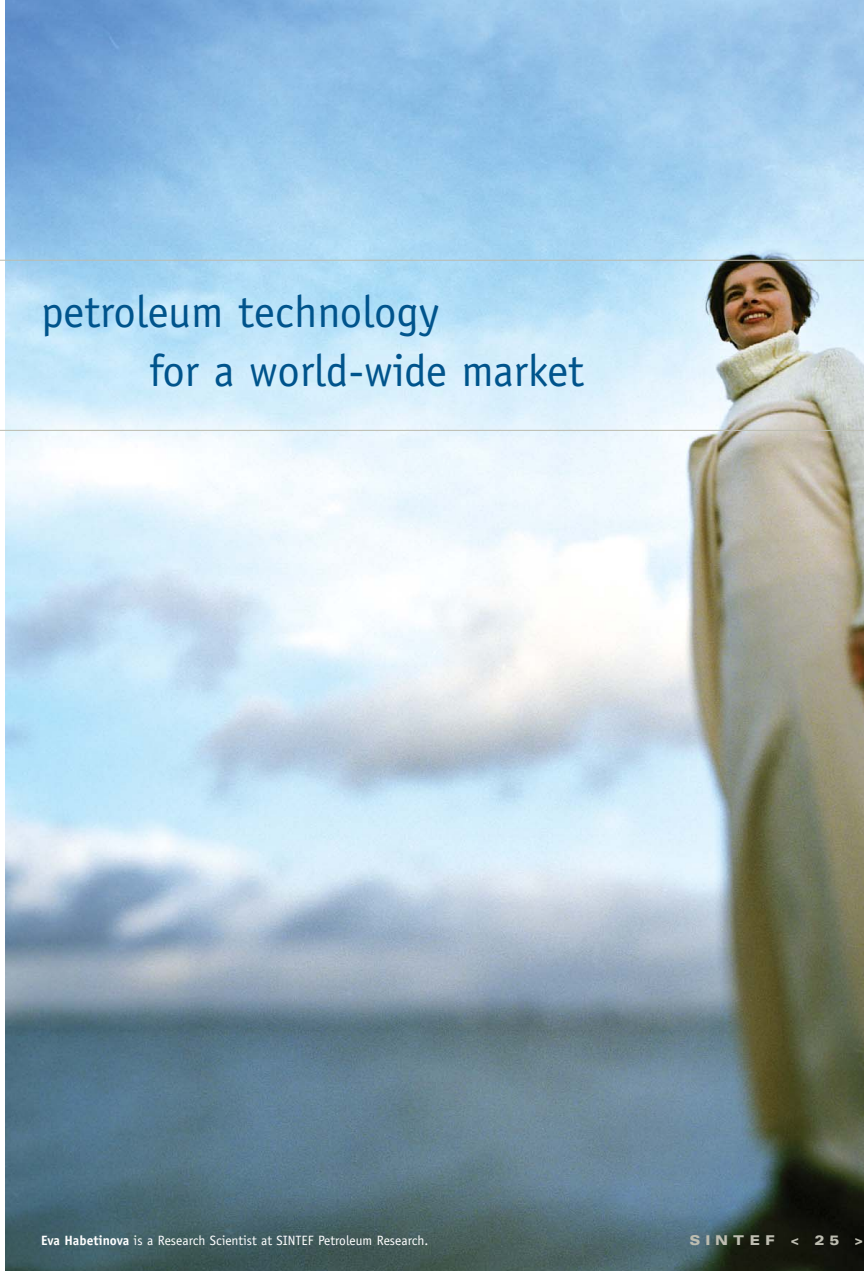
<style>
.page{position:relative;width:864px;height:1271px;background:#fff}
.page>*{position:absolute;margin:0;border:0;box-sizing:border-box;transform-origin:0 0}
.t1{font:45px/58.5px "Officina Sans";color:#00548c}
.t2{font:13.5px "Officina Sans";color:#fff}
.t3{font:900 expanded 13.5px "Univers";letter-spacing:.37em;color:#bdbdb1}
.s1{font-weight:700}
</style>
<div class="page">
<img style="left:6px;top:0;width:858px;height:1270px">
<hr style="left:0;top:260px;width:864px;height:1px;background:#bdbdb1">
<hr style="left:0;top:430px;width:864px;height:1px;background:#bdbdb1">
<h1 class="t1" style="left:149px;top:286px;width:436px;text-indent:-108px">petroleum technology<br>for a world-wide market</h1>
<p class="t2" style="left:41px;top:1235px;width:389px"><span class="s1">Eva Habetinova</span> is a Research Scientist at SINTEF Petroleum Research.</p>
<p class="t3" style="left:689px;top:1235px;width:175px">SINTEF &lt; 25 &gt;</p>
</div>
